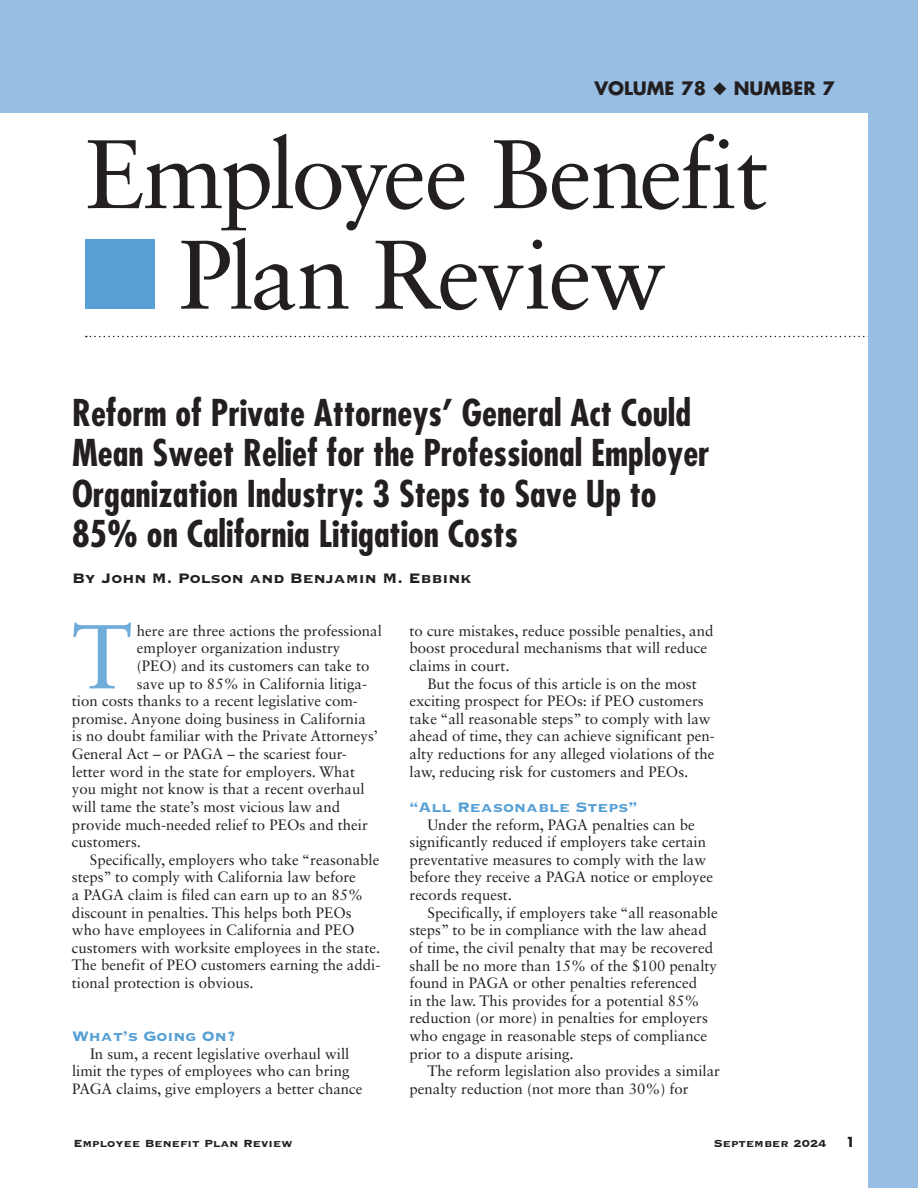
<style>
.page{position:relative;width:918px;height:1188px;background:#fff}
.page>*{position:absolute;margin:0;border:0;box-sizing:border-box;transform-origin:0 0}
.t1{font:97.5px/100.5px "Sabon LT Std";letter-spacing:-.025em;color:#231f20;text-align:center}
.t2{font:90.75px "Sabon LT Std";color:#70acda}
.t3{font:700 condensed 36px/40.5px "Futura Std";color:#231f20}
.t4{font:18px "Copperplate Gothic Std 33 BC";color:#56a0d5}
.t5{font:18px "Copperplate Gothic Std 33 BC";color:#231f20}
.t6{font:700 18px "Futura Std";color:#231f20}
.t7{font:15px/17.7px "Sabon LT Std";color:#231f20}
.t8{font:13.5px "Copperplate Gothic Std 33 BC";color:#231f20}
.t9{font:700 13.5px "Futura Std";color:#231f20}
.s1{font-size:93px}
</style>
<div class="page">
<div style="left:0;top:0;width:918px;height:112px;background:#98bee3"></div>
<svg style="left:86px;top:336px;width:782px;height:1px"></svg>
<div style="left:85px;top:239px;width:69px;height:70px;background:#56a0d5"></div>
<div style="left:868px;top:0;width:50px;height:1188px;background:#98bee3"></div>
<p class="t6" style="left:594px;top:76px;width:242px">VOLUME 78 ◆ NUMBER 7</p>
<h1 class="t1" style="left:85px;top:123px;width:685px">Employee Benefit<br>P<span class="s1">l</span>an Review</h1>
<h3 class="t3" style="left:72px;top:392px;width:639px">Reform of Private Attorneys’ General Act Could Mean Sweet Relief for the Professional Employer Organization Industry: 3 Steps to Save Up to 85% on California Litigation Costs</h3>
<p class="t5" style="left:72px;top:569px;width:401px">By John M. Polson and Benjamin M. Ebbink</p>
<h2 class="t2" style="left:72px;top:603px;width:62px">T</h2>
<p class="t7" style="left:137px;top:621px;width:247px">here are three actions the professional</p>
<p class="t7" style="left:410px;top:621px;width:305px">to cure mistakes, reduce possible penalties, and boost procedural mechanisms that will reduce claims in court.</p>
<p class="t7" style="left:410px;top:674px;width:307px;text-indent:18px">But the focus of this article is on the most exciting prospect for PEOs: if PEO customers take “all reasonable steps” to comply with law ahead of time, they can achieve significant pen&shy;alty reductions for any alleged violations of the law, reducing risk for customers and PEOs.</p>
<p class="t4" style="left:410px;top:798px;width:230px">“All Reasonable Steps”</p>
<p class="t7" style="left:410px;top:815px;width:305px;text-indent:18px">Under the reform, PAGA penalties can be significantly reduced if employers take certain preventative measures to comply with the law before they receive a PAGA notice or employee records request.</p>
<p class="t7" style="left:410px;top:903px;width:310px;text-indent:18px">Specifically, if employers take “all reasonable steps” to be in compliance with the law ahead of time, the civil penalty that may be recovered shall be no more than 15% of the $100 penalty found in PAGA or other penalties referenced<br>in the law. This provides for a potential 85% reduction (or more) in penalties for employers who engage in reasonable steps of compliance prior to a dispute arising.</p>
<p class="t7" style="left:410px;top:1062px;width:312px;text-indent:18px">The reform legislation also provides a similar penalty reduction (not more than 30%) for</p>
<p class="t7" style="left:137px;top:639px;width:205px">employer organization industry</p>
<p class="t7" style="left:137px;top:657px;width:234px">(PEO) and its customers can take to</p>
<p class="t7" style="left:137px;top:674px;width:232px">save up to 85% in California litiga-</p>
<p class="t7" style="left:72px;top:692px;width:287px">tion costs thanks to a recent legislative com-</p>
<p class="t7" style="left:72px;top:710px;width:295px">promise. Anyone doing business in California</p>
<p class="t7" style="left:72px;top:727px;width:308px">is no doubt familiar with the Private Attorneys’</p>
<p class="t7" style="left:72px;top:745px;width:276px">General Act – or PAGA – the scariest four-</p>
<p class="t7" style="left:72px;top:762px;width:285px">letter word in the state for employers. What</p>
<p class="t7" style="left:72px;top:780px;width:294px">you might not know is that a recent overhaul</p>
<p class="t7" style="left:72px;top:798px;width:270px">will tame the state’s most vicious law and</p>
<p class="t7" style="left:72px;top:815px;width:297px">provide much-needed relief to PEOs and their</p>
<p class="t7" style="left:72px;top:833px;width:71px">customers.</p>
<p class="t7" style="left:90px;top:851px;width:291px">Specifically, employers who take “reasonable</p>
<p class="t7" style="left:72px;top:868px;width:285px">steps” to comply with California law before</p>
<p class="t7" style="left:72px;top:886px;width:293px">a PAGA claim is filed can earn up to an 85%</p>
<p class="t7" style="left:72px;top:903px;width:281px">discount in penalties. This helps both PEOs</p>
<p class="t7" style="left:72px;top:921px;width:284px">who have employees in California and PEO</p>
<p class="t7" style="left:72px;top:939px;width:310px">customers with worksite employees in the state.</p>
<p class="t7" style="left:72px;top:956px;width:310px">The benefit of PEO customers earning the addi-</p>
<p class="t7" style="left:72px;top:974px;width:183px">tional protection is obvious.</p>
<p class="t4" style="left:72px;top:1027px;width:165px">What’s Going On?</p>
<p class="t7" style="left:72px;top:1044px;width:292px;text-indent:18px">In sum, a recent legislative overhaul will limit the types of employees who can bring<br>PAGA claims, give employers a better chance</p>
<p class="t8" style="left:74px;top:1136px;width:221px">Employee Benefit Plan Review</p>
<p class="t8" style="left:714px;top:1136px;width:114px">September 2024</p>
<p class="t9" style="left:846px;top:1133px;width:11px">1</p>
</div>
